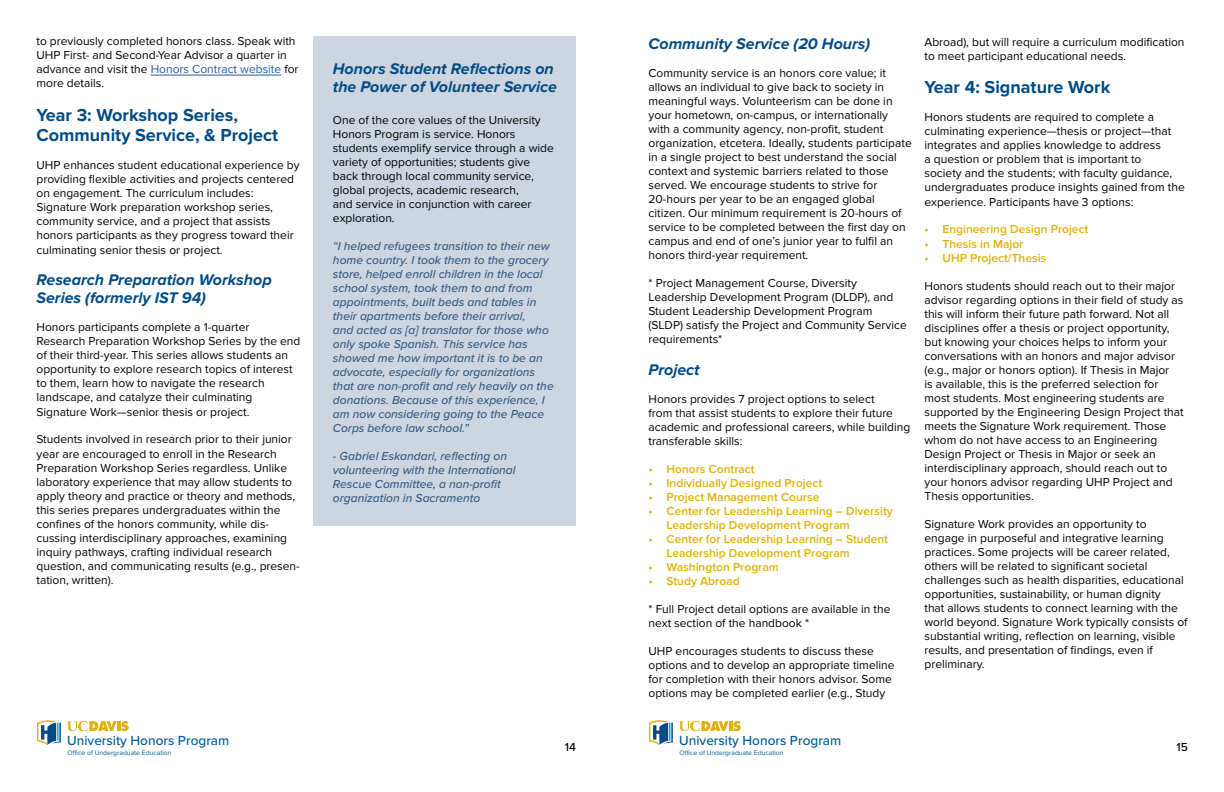
<style>
.page{position:relative;width:1224px;height:792px;background:#fff}
.page>*{position:absolute;margin:0;border:0;box-sizing:border-box;transform-origin:0 0}
.t1{font:700 18px/20px "Proxima Nova";color:#004b85}
.t2{font:italic 700 16px/18px "Proxima Nova";color:#004b85}
.t3{font:500 13.6px "Proxima Nova";color:#005c97}
.t4{font:12px/14px "Proxima Nova";color:#000}
.t5{font:italic 500 12px/14px "Proxima Nova";color:#355b85}
.t6{font:600 12px/14px "Proxima Nova";color:#deb209}
.t7{font:500 12px "Proxima Nova";color:#000}
.t8{font:6.8px "Proxima Nova";color:#005c97}
.s1{color:#215e9e}
</style>
<div class="page">
<hr style="left:151px;top:75px;width:130px;height:1px;background:#215e9e">
<svg style="left:67px;top:721px;width:62px;height:10px"></svg>
<svg style="left:37px;top:720px;width:24px;height:25px"></svg>
<div style="left:314px;top:36px;width:262px;height:489px;background:#cdd6e0"></div>
<svg style="left:679px;top:721px;width:62px;height:10px"></svg>
<svg style="left:649px;top:720px;width:24px;height:25px"></svg>
<p class="t4" style="left:36px;top:35px;width:264px">to previously completed honors class. Speak with UHP First- and Second-Year Advisor a quarter in advance and visit the <span class="s1">Honors Contract website</span> for more details.</p>
<h1 class="t1" style="left:36px;top:106px;width:243px">Year 3: Workshop Series,<br>Community Service, &amp; Project</h1>
<p class="t4" style="left:36px;top:159px;width:265px">UHP enhances student educational experience by providing flexible activities and projects centered on engagement. The curriculum includes:<br>Signature Work preparation workshop series, community service, and a project that assists honors participants as they progress toward their culminating senior thesis or project.</p>
<h2 class="t2" style="left:36px;top:272px;width:237px">Research Preparation Workshop<br>Series (formerly IST 94)</h2>
<p class="t4" style="left:36px;top:321px;width:266px">Honors participants complete a 1-quarter Research Preparation Workshop Series by the end of their third-year. This series allows students an opportunity to explore research topics of interest to them, learn how to navigate the research landscape, and catalyze their culminating Signature Work—senior thesis or project.</p>
<p class="t4" style="left:36px;top:433px;width:265px">Students involved in research prior to their junior year are encouraged to enroll in the Research Preparation Workshop Series regardless. Unlike laboratory experience that may allow students to apply theory and practice or theory and methods, this series prepares undergraduates within the confines of the honors community, while dis&shy;cussing interdisciplinary approaches, examining inquiry pathways, crafting individual research question, and communicating results (e.g., presen&shy;tation, written).</p>
<p class="t3" style="left:67px;top:733px;width:164px">University Honors Program</p>
<p class="t8" style="left:68px;top:749px;width:106px">Office of Undergraduate Education</p>
<h2 class="t2" style="left:333px;top:60px;width:226px">Honors Student Reflections on the Power of Volunteer Service</h2>
<p class="t4" style="left:333px;top:113px;width:222px">One of the core values of the University Honors Program is service. Honors students exemplify service through a wide variety of opportunities; students give back through local community service, global projects, academic research,<br>and service in conjunction with career exploration.</p>
<p class="t5" style="left:333px;top:239px;width:222px">“I helped refugees transition to their new home country. I took them to the grocery store, helped enroll children in the local school system, took them to and from appointments, built beds and tables in their apartments before their arrival,<br>and acted as [a] translator for those who only spoke Spanish. This service has showed me how important it is to be an advocate, especially for organizations that are non-profit and rely heavily on the donations. Because of this experience, I am now considering going to the Peace Corps before law school.”</p>
<p class="t5" style="left:333px;top:449px;width:184px">- Gabriel Eskandari, reflecting on volunteering with the International Rescue Committee, a non-profit organization in Sacramento</p>
<h2 class="t2" style="left:648px;top:35px;width:223px">Community Service (20 Hours)</h2>
<p class="t4" style="left:648px;top:66px;width:265px">Community service is an honors core value; it allows an individual to give back to society in meaningful ways. Volunteerism can be done in your hometown, on-campus, or internationally with a community agency, non-profit, student organization, etcetera. Ideally, students participate in a single project to best understand the social context and systemic barriers related to those served. We encourage students to strive for 20-hours per year to be an engaged global citizen. Our minimum requirement is 20-hours of service to be completed between the first day on campus and end of one’s junior year to fulfil an honors third-year requirement.</p>
<p class="t4" style="left:648px;top:276px;width:260px">* Project Management Course, Diversity Leadership Development Program (DLDP), and Student Leadership Development Program (SLDP) satisfy the Project and Community Service requirements*</p>
<h2 class="t2" style="left:648px;top:361px;width:53px">Project</h2>
<p class="t4" style="left:648px;top:392px;width:263px">Honors provides 7 project options to select<br>from that assist students to explore their future academic and professional careers, while building transferable skills:</p>
<p class="t6" style="left:648px;top:462px;width:108px">• Honors Contract</p>
<p class="t6" style="left:648px;top:476px;width:175px">• Individually Designed Project</p>
<p class="t6" style="left:648px;top:490px;width:172px">• Project Management Course</p>
<p class="t6" style="left:666px;top:504px;width:228px;text-indent:-18px">• Center for Leadership Learning – Diversity<br>Leadership Development Program</p>
<p class="t6" style="left:666px;top:532px;width:223px;text-indent:-18px">• Center for Leadership Learning – Student<br>Leadership Development Program</p>
<p class="t6" style="left:648px;top:560px;width:132px">• Washington Program</p>
<p class="t6" style="left:648px;top:574px;width:93px">• Study Abroad</p>
<p class="t4" style="left:648px;top:602px;width:244px">* Full Project detail options are available in the next section of the handbook *</p>
<p class="t4" style="left:648px;top:644px;width:248px">UHP encourages students to discuss these options and to develop an appropriate timeline for completion with their honors advisor. Some options may be completed earlier (e.g., Study</p>
<p class="t4" style="left:924px;top:35px;width:262px">Abroad), but will require a curriculum modification to meet participant educational needs.</p>
<h1 class="t1" style="left:924px;top:78px;width:187px">Year 4: Signature Work</h1>
<p class="t4" style="left:924px;top:111px;width:262px">Honors students are required to complete a culminating experience—thesis or project—that integrates and applies knowledge to address<br>a question or problem that is important to<br>society and the students; with faculty guidance, undergraduates produce insights gained from the experience. Participants have 3 options:</p>
<p class="t6" style="left:924px;top:223px;width:165px">• Engineering Design Project</p>
<p class="t6" style="left:924px;top:237px;width:100px">• Thesis in Major</p>
<p class="t6" style="left:924px;top:251px;width:123px">• UHP Project/Thesis</p>
<p class="t4" style="left:924px;top:279px;width:261px">Honors students should reach out to their major advisor regarding options in their field of study as this will inform their future path forward. Not all disciplines offer a thesis or project opportunity, but knowing your choices helps to inform your conversations with an honors and major advisor (e.g., major or honors option). If Thesis in Major<br>is available, this is the preferred selection for most students. Most engineering students are supported by the Engineering Design Project that meets the Signature Work requirement. Those whom do not have access to an Engineering Design Project or Thesis in Major or seek an interdisciplinary approach, should reach out to your honors advisor regarding UHP Project and Thesis opportunities.</p>
<p class="t4" style="left:924px;top:517px;width:265px">Signature Work provides an opportunity to engage in purposeful and integrative learning practices. Some projects will be career related, others will be related to significant societal challenges such as health disparities, educational opportunities, sustainability, or human dignity<br>that allows students to connect learning with the world beyond. Signature Work typically consists of substantial writing, reflection on learning, visible results, and presentation of findings, even if preliminary.</p>
<p class="t3" style="left:679px;top:733px;width:164px">University Honors Program</p>
<p class="t8" style="left:680px;top:749px;width:106px">Office of Undergraduate Education</p>
<p class="t7" style="left:565px;top:740px;width:13px">14</p>
<p class="t7" style="left:1177px;top:740px;width:13px">15</p>
</div>
